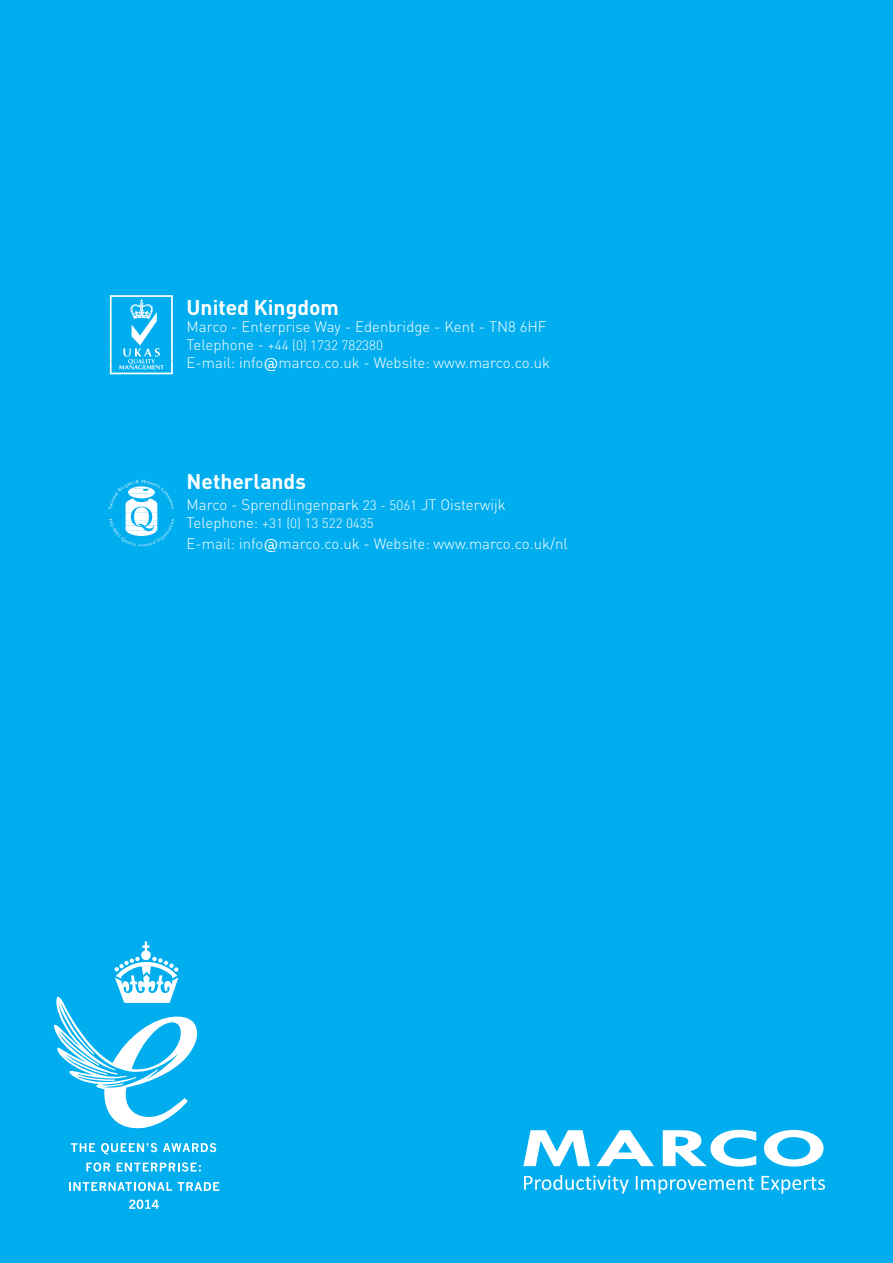
<style>
.page{position:relative;width:893px;height:1263px;background:#00aeef}
.page>*{position:absolute;margin:0;border:0;box-sizing:border-box;transform-origin:0 0}
.t1{font:700 21px "DINOT";color:#fff}
.t2{font:300 15px "DINOT";color:#fff}
.t3{font:300 13.5px "DINOT";color:#fff}
.s1{font-size:15px}
.s2{font-family:"Corbel";font-weight:400}
.s3{font-size:13.5px}
</style>
<div class="page">
<svg style="left:108px;top:480px;width:66px;height:67px"></svg>
<svg style="left:110px;top:295px;width:63px;height:79px"></svg>
<svg style="left:523px;top:1130px;width:67px;height:36px"></svg>
<svg style="left:596px;top:1130px;width:58px;height:36px"></svg>
<svg style="left:663px;top:1130px;width:93px;height:36px"></svg>
<svg style="left:764px;top:1130px;width:59px;height:36px"></svg>
<svg style="left:636px;top:1176px;width:118px;height:17px"></svg>
<svg style="left:762px;top:1176px;width:63px;height:17px"></svg>
<svg style="left:524px;top:1175px;width:105px;height:18px"></svg>
<svg style="left:54px;top:941px;width:143px;height:187px"></svg>
<svg style="left:71px;top:1143px;width:24px;height:9px"></svg>
<svg style="left:101px;top:1143px;width:56px;height:11px"></svg>
<svg style="left:163px;top:1143px;width:53px;height:9px"></svg>
<svg style="left:86px;top:1162px;width:24px;height:10px"></svg>
<svg style="left:117px;top:1162px;width:84px;height:10px"></svg>
<svg style="left:69px;top:1182px;width:103px;height:9px"></svg>
<svg style="left:178px;top:1182px;width:41px;height:9px"></svg>
<svg style="left:129px;top:1199px;width:30px;height:10px"></svg>
<p class="t1" style="left:187px;top:293px;width:154px">United Kingdom</p>
<p class="t2" style="left:187px;top:318px;width:361px">Marco - Enterprise Way - Edenbridge - Kent - TN8 6HF</p>
<p class="t3" style="left:187px;top:337px;width:198px"><span class="s1">Telephone -</span> +44 (0) 1732 782380</p>
<p class="t2" style="left:187px;top:354px;width:365px">E-mail: info<span class="s2">@</span>marco.co.uk - Website: www.marco.co.uk</p>
<p class="t1" style="left:187px;top:468px;width:121px">Netherlands</p>
<p class="t2" style="left:187px;top:495px;width:321px">Marco - Sprendlingenpark <span class="s3">23 - 5061</span> JT Oisterwijk</p>
<p class="t3" style="left:187px;top:514px;width:189px"><span class="s1">Telephone:</span> +31 (0) 13 522 0435</p>
<p class="t2" style="left:187px;top:534px;width:383px">E-mail: info<span class="s2">@</span>marco.co.uk - Website: www.marco.co.uk/nl</p>
</div>
